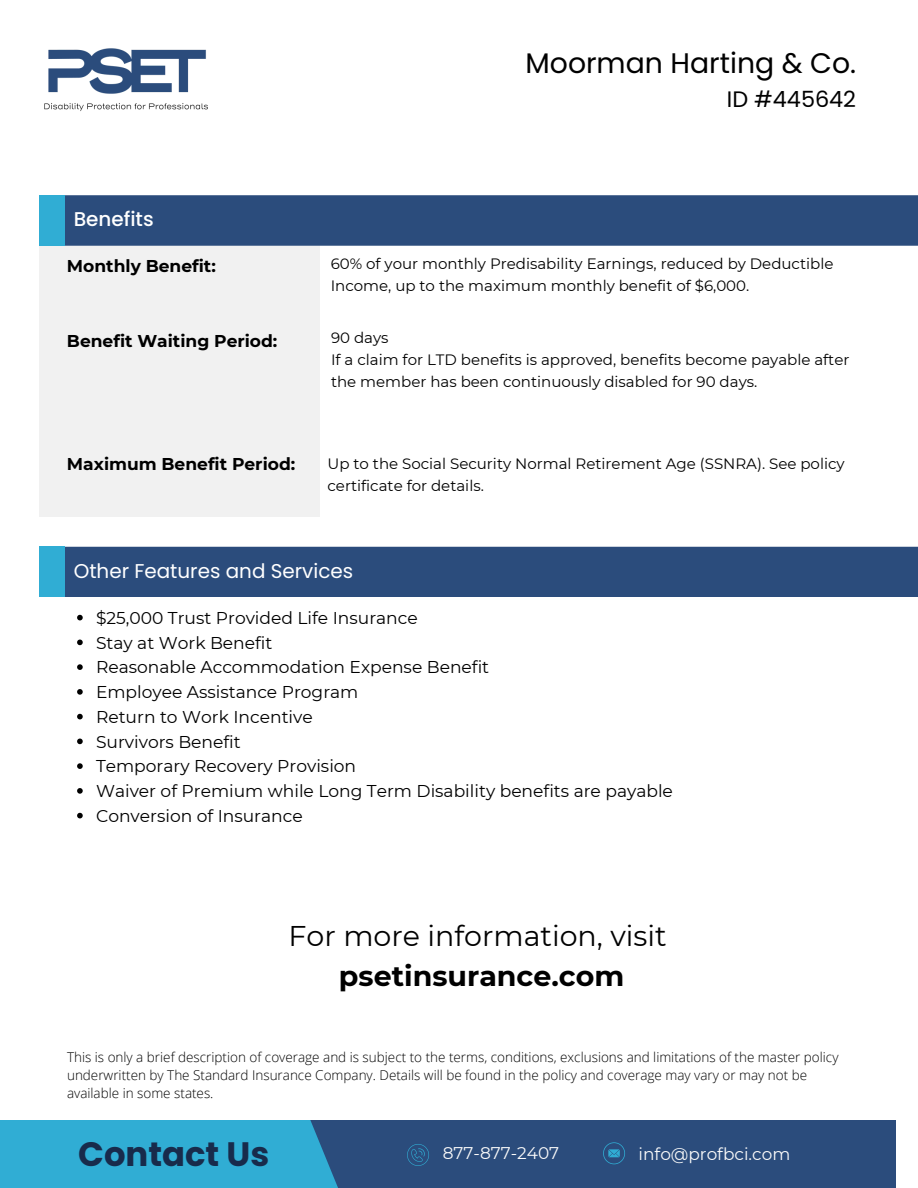
<style>
.page{position:relative;width:918px;height:1188px;background:#fff}
.page>*{position:absolute;margin:0;border:0;box-sizing:border-box;transform-origin:0 0}
.t1{font:700 33.9px "Poppins";color:#182b4b}
.t2{font:28.5px/39.3px "Montserrat";color:#000;text-align:center}
.t3{font:28.35px "Poppins";color:#000}
.t4{font:22.35px "Poppins";color:#000}
.t5{font:19.95px "Poppins";color:#fff}
.t6{font:500 19.95px "Poppins";color:#fff}
.t7{font:17.1px "Montserrat";color:#000}
.t8{font:700 17.1px "Montserrat";color:#000}
.t9{font:16.95px "Montserrat";color:#fafafa}
.t10{font:15px/21.9px "Montserrat";color:#000}
.t11{font:300 13.5px/18px "Open Sans";color:#000}
.s1{font-weight:700}
</style>
<div class="page">
<img style="left:44px;top:48px;width:164px;height:63px">
<div style="left:40px;top:246px;width:280px;height:271px;background:#f1f1f1"></div>
<div style="left:65px;top:195px;width:853px;height:51px;background:#2b4c7c"></div>
<div style="left:40px;top:195px;width:25px;height:51px;background:#30add4"></div>
<div style="left:65px;top:547px;width:853px;height:50px;background:#2b4c7c"></div>
<div style="left:40px;top:547px;width:25px;height:50px;background:#30add4"></div>
<svg style="left:77px;top:615px;width:6px;height:5px"></svg>
<svg style="left:77px;top:640px;width:6px;height:5px"></svg>
<svg style="left:77px;top:664px;width:6px;height:6px"></svg>
<svg style="left:77px;top:689px;width:6px;height:6px"></svg>
<svg style="left:77px;top:714px;width:6px;height:5px"></svg>
<svg style="left:77px;top:739px;width:6px;height:5px"></svg>
<svg style="left:77px;top:763px;width:6px;height:6px"></svg>
<svg style="left:77px;top:788px;width:6px;height:6px"></svg>
<svg style="left:77px;top:813px;width:6px;height:5px"></svg>
<div style="left:234px;top:1120px;width:662px;height:68px;background:#2b4c7c"></div>
<div style="left:0;top:1120px;width:338px;height:68px;background:#30add4"></div>
<svg style="left:407px;top:1144px;width:22px;height:22px"></svg>
<svg style="left:603px;top:1142px;width:22px;height:22px"></svg>
<p class="t3" style="left:526px;top:43px;width:332px">Moorman Harting &amp; Co.</p>
<p class="t4" style="left:727px;top:84px;width:131px">ID #445642</p>
<h6 class="t6" style="left:74px;top:205px;width:81px">Benefits</h6>
<h2 class="t8" style="left:67px;top:256px;width:150px">Monthly Benefit:</h2>
<h3 class="t8" style="left:67px;top:330px;width:212px">Benefit Waiting Period:</h3>
<h4 class="t8" style="left:67px;top:454px;width:230px">Maximum Benefit Period:</h4>
<h6 class="t10" style="left:331px;top:253px;width:504px">60% of your monthly Predisability Earnings, reduced by Deductible<br>Income, up to the maximum monthly benefit of $6,000.</h6>
<h6 class="t10" style="left:331px;top:326px;width:59px">90 days</h6>
<p class="t10" style="left:331px;top:348px;width:520px">If a claim for LTD benefits is approved, benefits become payable after the member has been continuously disabled for 90 days.</p>
<p class="t10" style="left:328px;top:453px;width:519px">Up to the Social Security Normal Retirement Age (SSNRA). See policy certificate for details.</p>
<p class="t5" style="left:74px;top:557px;width:281px">Other Features and Services</p>
<p class="t7" style="left:96px;top:607px;width:323px">$25,000 Trust Provided Life Insurance</p>
<p class="t7" style="left:96px;top:632px;width:178px">Stay at Work Benefit</p>
<h5 class="t7" style="left:96px;top:657px;width:395px">Reasonable Accommodation Expense Benefit</h5>
<p class="t7" style="left:96px;top:682px;width:264px">Employee Assistance Program</p>
<p class="t7" style="left:96px;top:706px;width:218px">Return to Work Incentive</p>
<p class="t7" style="left:96px;top:731px;width:146px">Survivors Benefit</p>
<p class="t7" style="left:96px;top:756px;width:262px">Temporary Recovery Provision</p>
<p class="t7" style="left:96px;top:781px;width:578px">Waiver of Premium while Long Term Disability benefits are payable</p>
<p class="t7" style="left:96px;top:805px;width:208px">Conversion of Insurance</p>
<p class="t2" style="left:289px;top:917px;width:380px">For more information, visit <span class="s1">psetinsurance.com</span></p>
<h1 class="t11" style="left:67px;top:1047px;width:773px">This is only a brief description of coverage and is subject to the terms, conditions, exclusions and limitations of the master policy underwritten by The Standard Insurance Company. Details will be found in the policy and coverage may vary or may not be available in some states.</h1>
<p class="t1" style="left:78px;top:1130px;width:193px">Contact Us</p>
<p class="t9" style="left:443px;top:1142px;width:118px">877-877-2407</p>
<h2 class="t9" style="left:639px;top:1144px;width:153px">info@profbci.com</h2>
</div>
